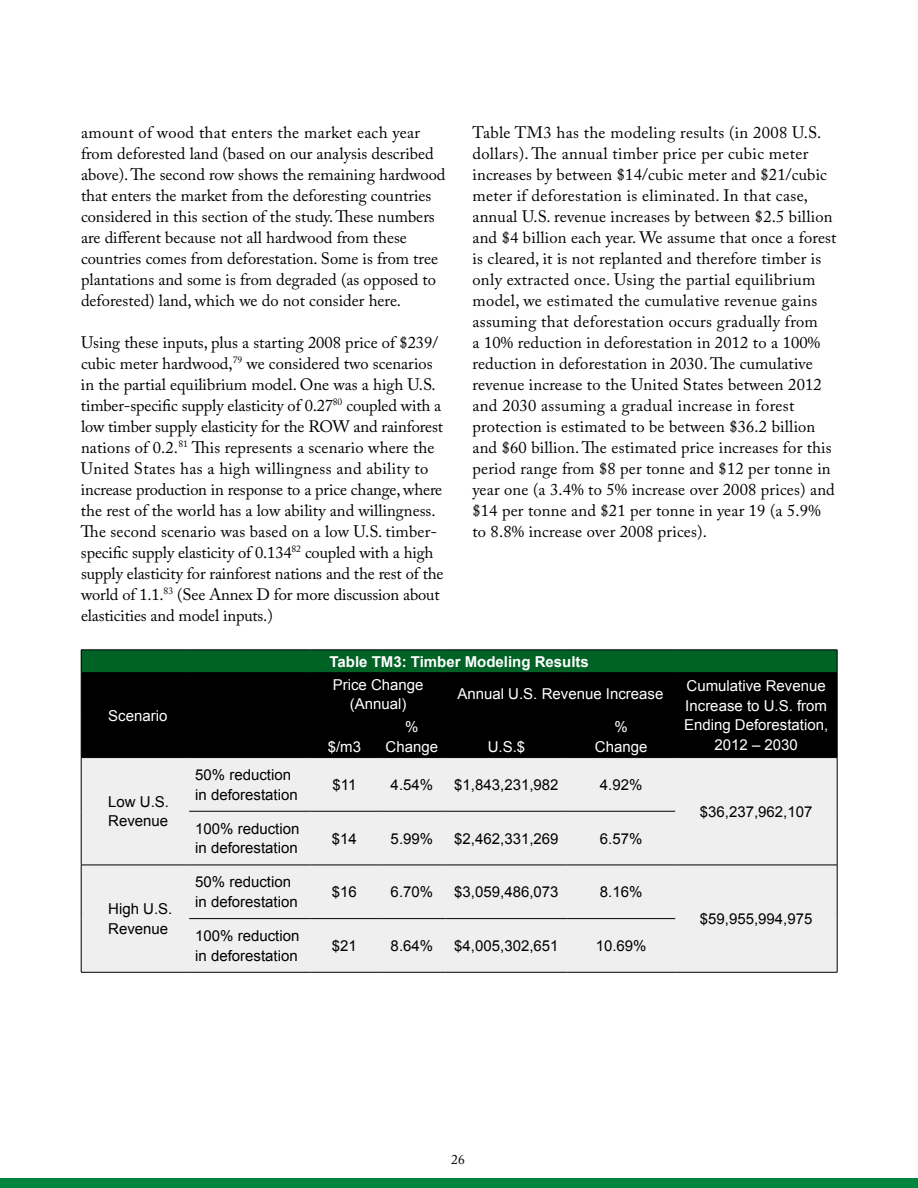
<style>
.page{position:relative;width:918px;height:1188px;background:#fff}
.page>*{position:absolute;margin:0;border:0;box-sizing:border-box;transform-origin:0 0}
.t1{font:16.5px/21px "Adobe Caslon Pro";letter-spacing:.01em;color:#000}
.t2{font:15px/19.5px "Arial";color:#000}
.t3{font:15px/19.5px "Arial";color:#fff;text-align:center}
.t4{font:700 15px "Arial";color:#fff}
.t5{font:13.5px "Adobe Caslon Pro";color:#000}
</style>
<div class="page">
<div style="left:0;top:1178px;width:918px;height:10px;background:#00853f"></div>
<div style="left:81px;top:650px;width:756px;height:23px;background:#006325"></div>
<div style="left:82px;top:673px;width:755px;height:84px;background:#000"></div>
<div style="left:82px;top:758px;width:755px;height:214px;background:#efeff0"></div>
<hr style="left:81px;top:672px;width:108px;height:1px;background:#000">
<hr style="left:189px;top:672px;width:122px;height:1px;background:#000">
<hr style="left:311px;top:672px;width:67px;height:1px;background:#000">
<hr style="left:378px;top:672px;width:68px;height:1px;background:#000">
<hr style="left:446px;top:672px;width:121px;height:1px;background:#000">
<hr style="left:567px;top:672px;width:108px;height:1px;background:#000">
<hr style="left:675px;top:672px;width:162px;height:1px;background:#000">
<hr style="left:81px;top:757px;width:108px;height:1px;background:#000">
<hr style="left:189px;top:757px;width:122px;height:1px;background:#000">
<hr style="left:311px;top:757px;width:67px;height:1px;background:#000">
<hr style="left:378px;top:757px;width:68px;height:1px;background:#000">
<hr style="left:446px;top:757px;width:121px;height:1px;background:#000">
<hr style="left:567px;top:757px;width:108px;height:1px;background:#000">
<hr style="left:675px;top:757px;width:162px;height:1px;background:#000">
<hr style="left:189px;top:811px;width:122px;height:1px;background:#000">
<hr style="left:311px;top:811px;width:67px;height:1px;background:#000">
<hr style="left:378px;top:811px;width:68px;height:1px;background:#000">
<hr style="left:446px;top:811px;width:121px;height:1px;background:#000">
<hr style="left:567px;top:811px;width:108px;height:1px;background:#000">
<hr style="left:81px;top:865px;width:108px;height:1px;background:#000">
<hr style="left:189px;top:865px;width:122px;height:1px;background:#000">
<hr style="left:311px;top:865px;width:67px;height:1px;background:#000">
<hr style="left:378px;top:865px;width:68px;height:1px;background:#000">
<hr style="left:446px;top:865px;width:121px;height:1px;background:#000">
<hr style="left:567px;top:865px;width:108px;height:1px;background:#000">
<hr style="left:675px;top:865px;width:162px;height:1px;background:#000">
<hr style="left:189px;top:918px;width:122px;height:1px;background:#000">
<hr style="left:311px;top:918px;width:67px;height:1px;background:#000">
<hr style="left:378px;top:918px;width:68px;height:1px;background:#000">
<hr style="left:446px;top:918px;width:121px;height:1px;background:#000">
<hr style="left:567px;top:918px;width:108px;height:1px;background:#000">
<hr style="left:310px;top:715px;width:68px;height:1px;background:#000">
<hr style="left:378px;top:715px;width:68px;height:1px;background:#000">
<hr style="left:446px;top:715px;width:121px;height:1px;background:#000">
<hr style="left:567px;top:715px;width:108px;height:1px;background:#000">
<hr style="left:310px;top:715px;width:1px;height:42px;background:#000">
<hr style="left:378px;top:715px;width:1px;height:42px;background:#000">
<hr style="left:445px;top:715px;width:1px;height:42px;background:#000">
<hr style="left:567px;top:715px;width:1px;height:42px;background:#000">
<hr style="left:675px;top:715px;width:1px;height:42px;background:#000">
<hr style="left:81px;top:650px;width:108px;height:1px;background:#000">
<svg style="left:81px;top:650px;width:1px;height:22px"></svg>
<hr style="left:189px;top:650px;width:122px;height:1px;background:#000">
<hr style="left:311px;top:650px;width:67px;height:1px;background:#000">
<hr style="left:378px;top:650px;width:68px;height:1px;background:#000">
<hr style="left:446px;top:650px;width:121px;height:1px;background:#000">
<hr style="left:567px;top:650px;width:108px;height:1px;background:#000">
<hr style="left:675px;top:650px;width:162px;height:1px;background:#000">
<svg style="left:837px;top:650px;width:1px;height:23px"></svg>
<hr style="left:81px;top:673px;width:1px;height:42px;background:#000">
<hr style="left:837px;top:673px;width:1px;height:42px;background:#000">
<hr style="left:81px;top:715px;width:1px;height:42px;background:#000">
<hr style="left:837px;top:715px;width:1px;height:42px;background:#000">
<hr style="left:81px;top:758px;width:1px;height:53px;background:#000">
<hr style="left:837px;top:758px;width:1px;height:53px;background:#000">
<hr style="left:81px;top:811px;width:1px;height:54px;background:#000">
<hr style="left:837px;top:811px;width:1px;height:54px;background:#000">
<hr style="left:81px;top:865px;width:1px;height:54px;background:#000">
<hr style="left:837px;top:865px;width:1px;height:54px;background:#000">
<hr style="left:81px;top:919px;width:1px;height:53px;background:#000">
<hr style="left:837px;top:919px;width:1px;height:53px;background:#000">
<hr style="left:81px;top:972px;width:108px;height:1px;background:#000">
<hr style="left:189px;top:972px;width:122px;height:1px;background:#000">
<hr style="left:311px;top:972px;width:67px;height:1px;background:#000">
<hr style="left:378px;top:972px;width:68px;height:1px;background:#000">
<hr style="left:446px;top:972px;width:121px;height:1px;background:#000">
<hr style="left:567px;top:972px;width:108px;height:1px;background:#000">
<hr style="left:675px;top:972px;width:162px;height:1px;background:#000">
<p class="t1" style="left:81px;top:121px;width:366px">amount of wood that enters the market each year from deforested land (based on our analysis described above). The second row shows the remaining hardwood that enters the market from the deforesting countries considered in this section of the study. These numbers are different because not all hardwood from these countries comes from deforestation. Some is from tree plantations and some is from degraded (as opposed to deforested) land, which we do not consider here.</p>
<p class="t1" style="left:81px;top:331px;width:364px">Using these inputs, plus a starting 2008 price of $239/ cubic meter hardwood,<sup>79</sup> we considered two scenarios in the partial equilibrium model. One was a high U.S. timber-specific supply elasticity of 0.27<sup>80</sup> coupled with a low timber supply elasticity for the ROW and rainforest nations of 0.2.<sup>81</sup> This represents a scenario where the United States has a high willingness and ability to increase production in response to a price change, where the rest of the world has a low ability and willingness.<br>The second scenario was based on a low U.S. timber&shy;specific supply elasticity of 0.134<sup>82</sup> coupled with a high supply elasticity for rainforest nations and the rest of the world of 1.1.<sup>83</sup> (See Annex D for more discussion about elasticities and model inputs.)</p>
<p class="t1" style="left:472px;top:121px;width:366px">Table TM3 has the modeling results (in 2008 U.S. dollars). The annual timber price per cubic meter increases by between $14/cubic meter and $21/cubic meter if deforestation is eliminated. In that case, annual U.S. revenue increases by between $2.5 billion and $4 billion each year. We assume that once a forest is cleared, it is not replanted and therefore timber is only extracted once. Using the partial equilibrium model, we estimated the cumulative revenue gains assuming that deforestation occurs gradually from<br>a 10% reduction in deforestation in 2012 to a 100% reduction in deforestation in 2030. The cumulative revenue increase to the United States between 2012 and 2030 assuming a gradual increase in forest protection is estimated to be between $36.2 billion and $60 billion. The estimated price increases for this period range from $8 per tonne and $12 per tonne in year one (a 3.4% to 5% increase over 2008 prices) and $14 per tonne and $21 per tonne in year 19 (a 5.9% to 8.8% increase over 2008 prices).</p>
<p class="t3" style="left:108px;top:706px;width:61px">Scenario</p>
<p class="t2" style="left:108px;top:792px;width:62px">Low U.S.<br>Revenue</p>
<p class="t2" style="left:108px;top:899px;width:66px">High U.S.<br>Revenue</p>
<p class="t4" style="left:329px;top:652px;width:261px">Table TM3: Timber Modeling Results</p>
<p class="t3" style="left:333px;top:675px;width:92px">Price Change (Annual)</p>
<p class="t3" style="left:457px;top:685px;width:207px">Annual U.S. Revenue Increase</p>
<p class="t3" style="left:684px;top:677px;width:146px;text-align:left">Cumulative Revenue<br>Increase to U.S. from<br>Ending Deforestation,</p>
<p class="t3" style="left:328px;top:737px;width:35px">$/m3</p>
<p class="t3" style="left:714px;top:735px;width:85px">2012 – 2030</p>
<p class="t3" style="left:386px;top:717px;width:54px">%<br>Change</p>
<p class="t3" style="left:595px;top:717px;width:54px">%<br>Change</p>
<p class="t3" style="left:488px;top:737px;width:39px">U.S.$</p>
<p class="t2" style="left:195px;top:765px;width:104px">50% reduction in deforestation</p>
<p class="t2" style="left:332px;top:775px;width:25px">$11</p>
<p class="t2" style="left:391px;top:775px;width:44px">4.54%</p>
<p class="t2" style="left:454px;top:775px;width:106px">$1,843,231,982</p>
<p class="t2" style="left:600px;top:775px;width:44px">4.92%</p>
<p class="t2" style="left:195px;top:819px;width:106px">100% reduction in deforestation</p>
<p class="t2" style="left:332px;top:829px;width:27px">$14</p>
<p class="t2" style="left:391px;top:829px;width:44px">5.99%</p>
<p class="t2" style="left:454px;top:829px;width:106px">$2,462,331,269</p>
<p class="t2" style="left:600px;top:829px;width:44px">6.57%</p>
<p class="t2" style="left:195px;top:873px;width:104px">50% reduction in deforestation</p>
<p class="t2" style="left:332px;top:882px;width:27px">$16</p>
<p class="t2" style="left:391px;top:882px;width:44px">6.70%</p>
<p class="t2" style="left:454px;top:882px;width:106px">$3,059,486,073</p>
<p class="t2" style="left:600px;top:882px;width:44px">8.16%</p>
<p class="t2" style="left:195px;top:926px;width:106px">100% reduction in deforestation</p>
<p class="t2" style="left:332px;top:936px;width:27px">$21</p>
<p class="t2" style="left:391px;top:936px;width:44px">8.64%</p>
<p class="t2" style="left:454px;top:936px;width:106px">$4,005,302,651</p>
<p class="t2" style="left:596px;top:936px;width:52px">10.69%</p>
<p class="t2" style="left:700px;top:802px;width:114px">$36,237,962,107</p>
<p class="t2" style="left:700px;top:909px;width:114px">$59,955,994,975</p>
<p class="t5" style="left:451px;top:1152px;width:15px">26</p>
</div>
